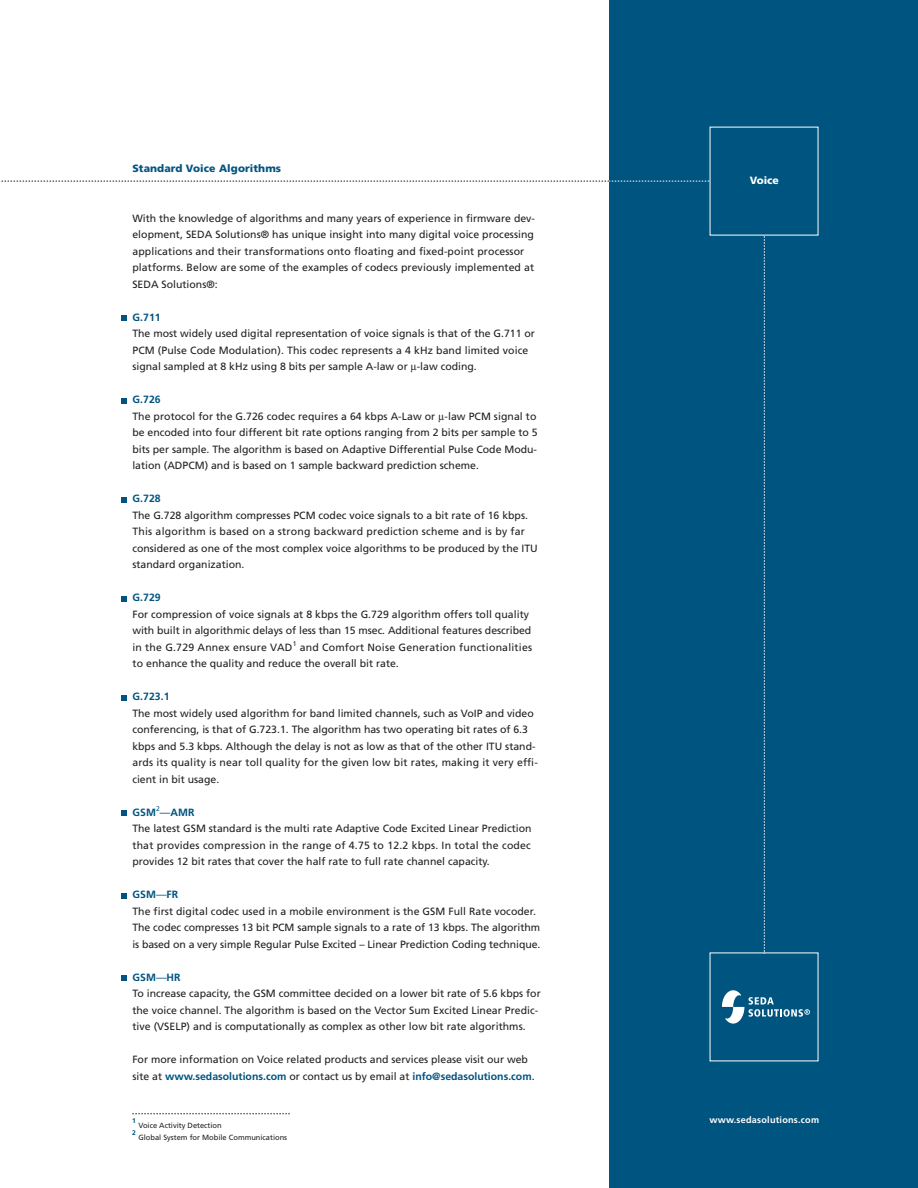
<style>
.page{position:relative;width:918px;height:1188px;background:#fff}
.page>*{position:absolute;margin:0;border:0;box-sizing:border-box;transform-origin:0 0}
.t1{font:10.5px/16.5px "Frutiger";color:#231f20}
.t2{font:700 10.5px "Frutiger";letter-spacing:.01em;color:#005480}
.t3{font:900 10.5px "Frutiger";letter-spacing:.01em;color:#005480}
.t4{font:900 10.5px "Frutiger";color:#fff}
.t5{font:700 9.15px "Frutiger";letter-spacing:.025em;color:#fff}
.t6{font:7.5px "Frutiger";color:#231f20}
.t7{font:700 6.75px "Frutiger";color:#005480}
.s1{font-weight:700;color:#005480}
.s2{color:#005480}
</style>
<div class="page">
<div style="left:609px;top:0;width:309px;height:1188px;background:#005480"></div>
<svg style="left:764px;top:236px;width:1px;height:717px"></svg>
<svg style="left:722px;top:990px;width:88px;height:34px"></svg>
<svg style="left:0;top:181px;width:710px;height:1px"></svg>
<svg style="left:132px;top:1113px;width:158px;height:1px"></svg>
<svg style="left:121px;top:316px;width:5px;height:5px"></svg>
<svg style="left:121px;top:398px;width:5px;height:5px"></svg>
<svg style="left:121px;top:497px;width:5px;height:5px"></svg>
<svg style="left:121px;top:596px;width:5px;height:5px"></svg>
<svg style="left:121px;top:695px;width:5px;height:5px"></svg>
<svg style="left:121px;top:810px;width:5px;height:6px"></svg>
<svg style="left:121px;top:893px;width:5px;height:5px"></svg>
<svg style="left:121px;top:976px;width:5px;height:5px"></svg>
<p class="t3" style="left:132px;top:162px;width:150px">Standard Voice Algorithms</p>
<p class="t1" style="left:132px;top:210px;width:404px">With the knowledge of algorithms and many years of experience in firmware dev&shy;elopment, SEDA Solutions® has unique insight into many digital voice processing applications and their transformations onto floating and fixed-point processor platforms. Below are some of the examples of codecs previously implemented at SEDA Solutions®:</p>
<p class="t2" style="left:132px;top:311px;width:30px">G.711</p>
<p class="t1" style="left:132px;top:325px;width:404px">The most widely used digital representation of voice signals is that of the G.711 or<br>PCM (Pulse Code Modulation). This codec represents a 4 kHz band limited voice signal sampled at 8 kHz using 8 bits per sample A-law or -law coding.</p>
<p class="t2" style="left:132px;top:393px;width:30px">G.726</p>
<p class="t1" style="left:132px;top:408px;width:407px">The protocol for the G.726 codec requires a 64 kbps A-Law or -law PCM signal to be encoded into four different bit rate options ranging from 2 bits per sample to 5 bits per sample. The algorithm is based on Adaptive Differential Pulse Code Modu&shy;lation (ADPCM) and is based on 1 sample backward prediction scheme.</p>
<p class="t2" style="left:132px;top:492px;width:30px">G.728</p>
<p class="t1" style="left:132px;top:507px;width:407px">The G.728 algorithm compresses PCM codec voice signals to a bit rate of 16 kbps.<br>This algorithm is based on a strong backward prediction scheme and is by far considered as one of the most complex voice algorithms to be produced by the ITU standard organization.</p>
<p class="t2" style="left:132px;top:591px;width:30px">G.729</p>
<p class="t1" style="left:132px;top:606px;width:401px">For compression of voice signals at 8 kbps the G.729 algorithm offers toll quality with built in algorithmic delays of less than 15 msec. Additional features described in the G.729 Annex ensure VAD<sup>1</sup> and Comfort Noise Generation functionalities to enhance the quality and reduce the overall bit rate.</p>
<p class="t2" style="left:132px;top:690px;width:39px">G.723.1</p>
<p class="t1" style="left:132px;top:705px;width:407px">The most widely used algorithm for band limited channels, such as VoIP and video conferencing, is that of G.723.1. The algorithm has two operating bit rates of 6.3 kbps and 5.3 kbps. Although the delay is not as low as that of the other ITU stand&shy;ards its quality is near toll quality for the given low bit rates, making it very effi&shy;cient in bit usage.</p>
<p class="t1" style="left:132px;top:804px;width:401px"><span class="s1">GSM</span><sup>2</sup><span class="s2">—</span><span class="s1">AMR<br></span>The latest GSM standard is the multi rate Adaptive Code Excited Linear Prediction that provides compression in the range of 4.75 to 12.2 kbps. In total the codec provides 12 bit rates that cover the half rate to full rate channel capacity.</p>
<p class="t1" style="left:132px;top:886px;width:410px"><span class="s1">GSM</span><span class="s2">—</span><span class="s1">FR<br></span>The first digital codec used in a mobile environment is the GSM Full Rate vocoder.<br>The codec compresses 13 bit PCM sample signals to a rate of 13 kbps. The algorithm is based on a very simple Regular Pulse Excited – Linear Prediction Coding technique.</p>
<p class="t1" style="left:132px;top:969px;width:410px"><span class="s1">GSM</span><span class="s2">—</span><span class="s1">HR<br></span>To increase capacity, the GSM committee decided on a lower bit rate of 5.6 kbps for the voice channel. The algorithm is based on the Vector Sum Excited Linear Predic&shy;tive (VSELP) and is computationally as complex as other low bit rate algorithms.</p>
<p class="t1" style="left:132px;top:1051px;width:404px">For more information on Voice related products and services please visit our web site at <span class="s1">www.sedasolutions.com</span> or contact us by email at <span class="s1">info@sedasolutions.com</span>.</p>
<p class="t7" style="left:132px;top:1117px;width:5px">1</p>
<p class="t6" style="left:138px;top:1121px;width:85px">Voice Activity Detection</p>
<p class="t7" style="left:132px;top:1129px;width:5px">2</p>
<p class="t6" style="left:138px;top:1133px;width:150px">Global System for Mobile Communications</p>
<p class="t4" style="left:750px;top:174px;width:31px">Voice</p>
<p class="t5" style="left:709px;top:1114px;width:111px">www.sedasolutions.com</p>
</div>
